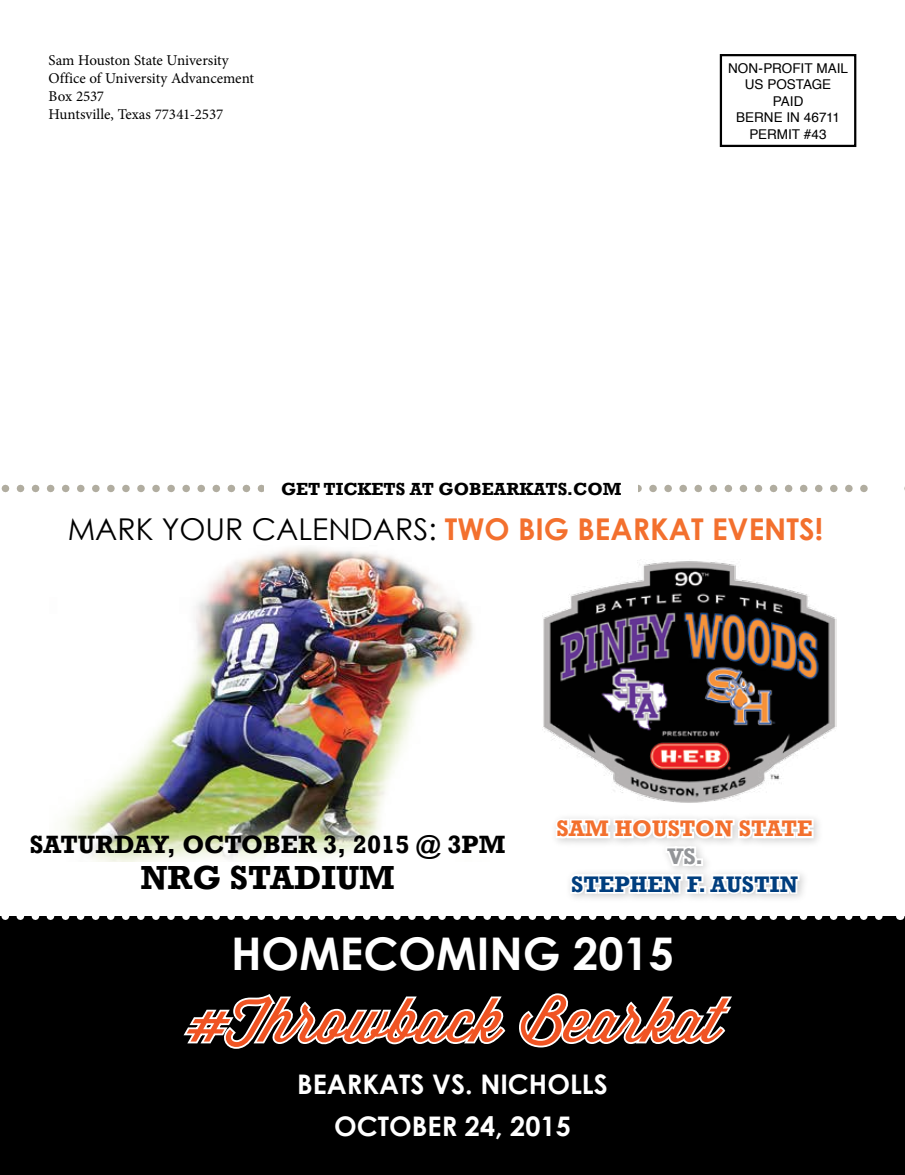
<style>
.page{position:relative;width:905px;height:1175px;background:#fff}
.page>*{position:absolute;margin:0;border:0;box-sizing:border-box;transform-origin:0 0}
.t1{font:60px "Wisdom Script";letter-spacing:.025em;color:#f05423}
.t2{font:700 45px "Century Gothic";color:#fff}
.t3{font:700 34.2px "Rockwell";color:#000}
.t4{font:700 30px "Century Gothic";color:#f3702e}
.t5{font:700 27px/42px "Century Gothic";color:#fff;text-align:center}
.t6{font:700 25.65px "Rockwell";color:#000}
.t7{font:700 23.1px "Rockwell";color:#f3702e}
.t8{font:700 23.1px "Rockwell";color:#003e7e}
.t9{font:700 23.1px "Rockwell";color:#939598}
.t10{font:700 18px "Rockwell";color:#000}
.t11{font:15px/18px "Minion Pro";letter-spacing:-.005em;color:#000}
.t12{font:13.5px/16.5px "Helvetica";color:#000;text-align:center}
.s1{font-weight:400;color:#000}
</style>
<div class="page">
<div style="left:719px;top:54px;width:137px;height:93px;border:2px solid #000"></div>
<img style="left:65px;top:547px;width:408px;height:314px">
<div style="left:0;top:916px;width:904px;height:258px;background:#000"></div>
<svg style="left:183px;top:993px;width:549px;height:56px"></svg>
<svg style="left:555px;top:818px;width:260px;height:81px"></svg>
<svg style="left:1px;top:485px;width:867px;height:7px"></svg>
<div style="left:264px;top:474px;width:374px;height:28px;background:#fff"></div>
<img style="left:542px;top:561px;width:294px;height:242px">
<svg style="left:1px;top:916px;width:882px;height:4px"></svg>
<p class="t11" style="left:49px;top:51px;width:207px">Sam Houston State University<br>Office of University Advancement<br>Box 2537<br>Huntsville, Texas 77341-2537</p>
<p class="t12" style="left:728px;top:60px;width:121px">NON-PROFIT MAIL<br>US POSTAGE<br>PAID<br>BERNE IN 46711<br>PERMIT #43</p>
<p class="t10" style="left:281px;top:478px;width:342px">GET TICKETS AT GOBEARKATS.COM</p>
<h3 class="t4" style="left:68px;top:510px;width:756px"><span class="s1">MARK YOUR CALENDARS:</span> TWO BIG BEARKAT EVENTS!</h3>
<h3 class="t6" style="left:30px;top:829px;width:477px">SATURDAY, OCTOBER 3, 2015 @ 3PM</h3>
<h3 class="t3" style="left:140px;top:856px;width:256px">NRG STADIUM</h3>
<h3 class="t7" style="left:556px;top:814px;width:257px">SAM HOUSTON STATE</h3>
<h3 class="t9" style="left:667px;top:842px;width:37px">VS.</h3>
<h3 class="t8" style="left:571px;top:870px;width:228px">STEPHEN F. AUSTIN</h3>
<h2 class="t2" style="left:231px;top:924px;width:444px">HOMECOMING 2015</h2>
<h1 class="t1" style="left:184px;top:974px;width:537px">#Throwback Bearkat</h1>
<h3 class="t5" style="left:297px;top:1062px;width:312px">BEARKATS VS. NICHOLLS<br>OCTOBER 24, 2015</h3>
</div>
